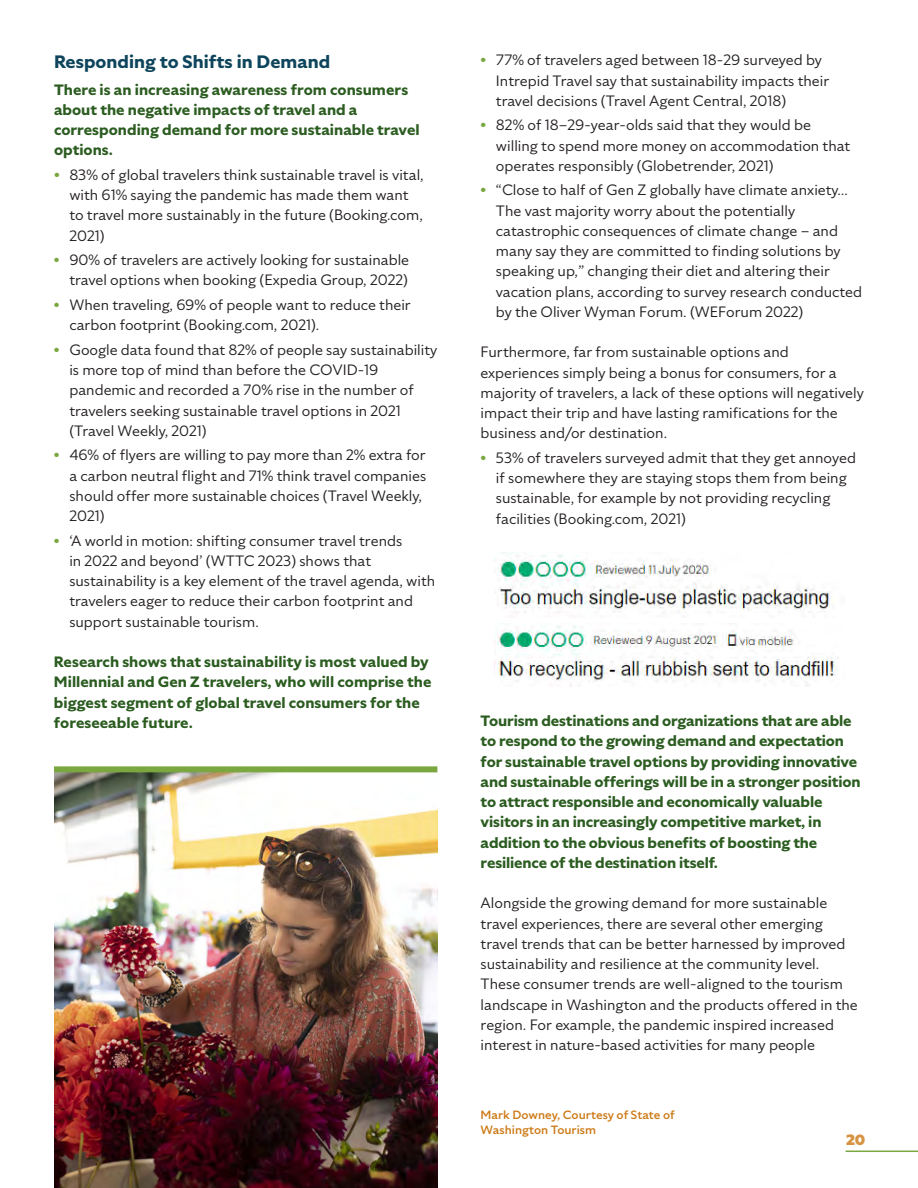
<style>
.page{position:relative;width:918px;height:1188px;background:#fff}
.page>*{position:absolute;margin:0;border:0;box-sizing:border-box;transform-origin:0 0}
.t1{font:700 18px "Specter";color:#0e455c}
.t2{font:15px/20.2px "Specter";color:#231f20}
.t3{font:700 15px/20.2px "Specter";letter-spacing:-.01em;color:#2b5c20}
.t4{font:900 15px "Specter";color:#d69443}
.t5{font:500 12px/15px "Specter";color:#cc7914}
.s1{font-weight:700;color:#7aa740}
</style>
<div class="page">
<hr style="left:846px;top:1151px;width:72px;height:1px;background:#7aa740">
<img style="left:494px;top:552px;width:340px;height:61px">
<img style="left:494px;top:623px;width:344px;height:64px">
<img style="left:54px;top:772px;width:383px;height:416px">
<div style="left:54px;top:766px;width:383px;height:6px;background:#7aa740"></div>
<p class="t1" style="left:54px;top:49px;width:278px">Responding to Shifts in Demand</p>
<p class="t3" style="left:54px;top:79px;width:367px">There is an increasing awareness from consumers about the negative impacts of travel and a corresponding demand for more sustainable travel options.</p>
<p class="t2" style="left:69px;top:164px;width:356px;text-indent:-15px"><span class="s1">•</span> 83% of global travelers think sustainable travel is vital, with 61% saying the pandemic has made them want to travel more sustainably in the future (Booking.com, 2021)</p>
<p class="t2" style="left:54px;top:250px;width:357px;text-align:right"><span class="s1">•</span> 90% of travelers are actively looking for sustainable travel options when booking (Expedia Group, 2022)</p>
<p class="t2" style="left:69px;top:294px;width:343px;text-indent:-15px"><span class="s1">•</span> When traveling, 69% of people want to reduce their carbon footprint (Booking.com, 2021).</p>
<p class="t2" style="left:69px;top:339px;width:369px;text-indent:-15px"><span class="s1">•</span> Google data found that 82% of people say sustainability is more top of mind than before the COVID-19 pandemic and recorded a 70% rise in the number of travelers seeking sustainable travel options in 2021 (Travel Weekly, 2021)</p>
<p class="t2" style="left:69px;top:445px;width:359px;text-indent:-15px"><span class="s1">•</span> 46% of flyers are willing to pay more than 2% extra for a carbon neutral flight and 71% think travel companies should offer more sustainable choices (Travel Weekly, 2021)</p>
<p class="t2" style="left:69px;top:530px;width:367px;text-indent:-15px"><span class="s1">•</span> ‘A world in motion: shifting consumer travel trends<br>in 2022 and beyond’ (WTTC 2023) shows that sustainability is a key element of the travel agenda, with travelers eager to reduce their carbon footprint and support sustainable tourism.</p>
<p class="t3" style="left:54px;top:652px;width:379px">Research shows that sustainability is most valued by Millennial and Gen Z travelers, who will comprise the biggest segment of global travel consumers for the foreseeable future.</p>
<p class="t2" style="left:496px;top:50px;width:335px;text-indent:-15px"><span class="s1">•</span> 77% of travelers aged between 18-29 surveyed by<br>Intrepid Travel say that sustainability impacts their travel decisions (Travel Agent Central, 2018)</p>
<p class="t2" style="left:496px;top:115px;width:356px;text-indent:-15px"><span class="s1">•</span> 82% of 18–29-year-olds said that they would be willing to spend more money on accommodation that operates responsibly (Globetrender, 2021)</p>
<p class="t2" style="left:496px;top:180px;width:368px;text-indent:-15px"><span class="s1">•</span> “Close to half of Gen Z globally have climate anxiety… The vast majority worry about the potentially catastrophic consequences of climate change – and many say they are committed to finding solutions by speaking up,” changing their diet and altering their vacation plans, according to survey research conducted by the Oliver Wyman Forum. (WEForum 2022)</p>
<p class="t2" style="left:481px;top:342px;width:385px">Furthermore, far from sustainable options and experiences simply being a bonus for consumers, for a majority of travelers, a lack of these options will negatively impact their trip and have lasting ramifications for the business and/or destination.</p>
<p class="t2" style="left:496px;top:447px;width:362px;text-indent:-15px"><span class="s1">•</span> 53% of travelers surveyed admit that they get annoyed if somewhere they are staying stops them from being sustainable, for example by not providing recycling facilities (Booking.com, 2021)</p>
<p class="t3" style="left:481px;top:711px;width:382px">Tourism destinations and organizations that are able to respond to the growing demand and expectation for sustainable travel options by providing innovative and sustainable offerings will be in a stronger position to attract responsible and economically valuable visitors in an increasingly competitive market, in addition to the obvious benefits of boosting the resilience of the destination itself.</p>
<p class="t2" style="left:481px;top:893px;width:379px">Alongside the growing demand for more sustainable travel experiences, there are several other emerging travel trends that can be better harnessed by improved sustainability and resilience at the community level.<br>These consumer trends are well-aligned to the tourism landscape in Washington and the products offered in the region. For example, the pandemic inspired increased interest in nature-based activities for many people</p>
<p class="t5" style="left:481px;top:1107px;width:196px">Mark Downey, Courtesy of State of<br>Washington Tourism</p>
<p class="t4" style="left:846px;top:1130px;width:21px">20</p>
</div>
